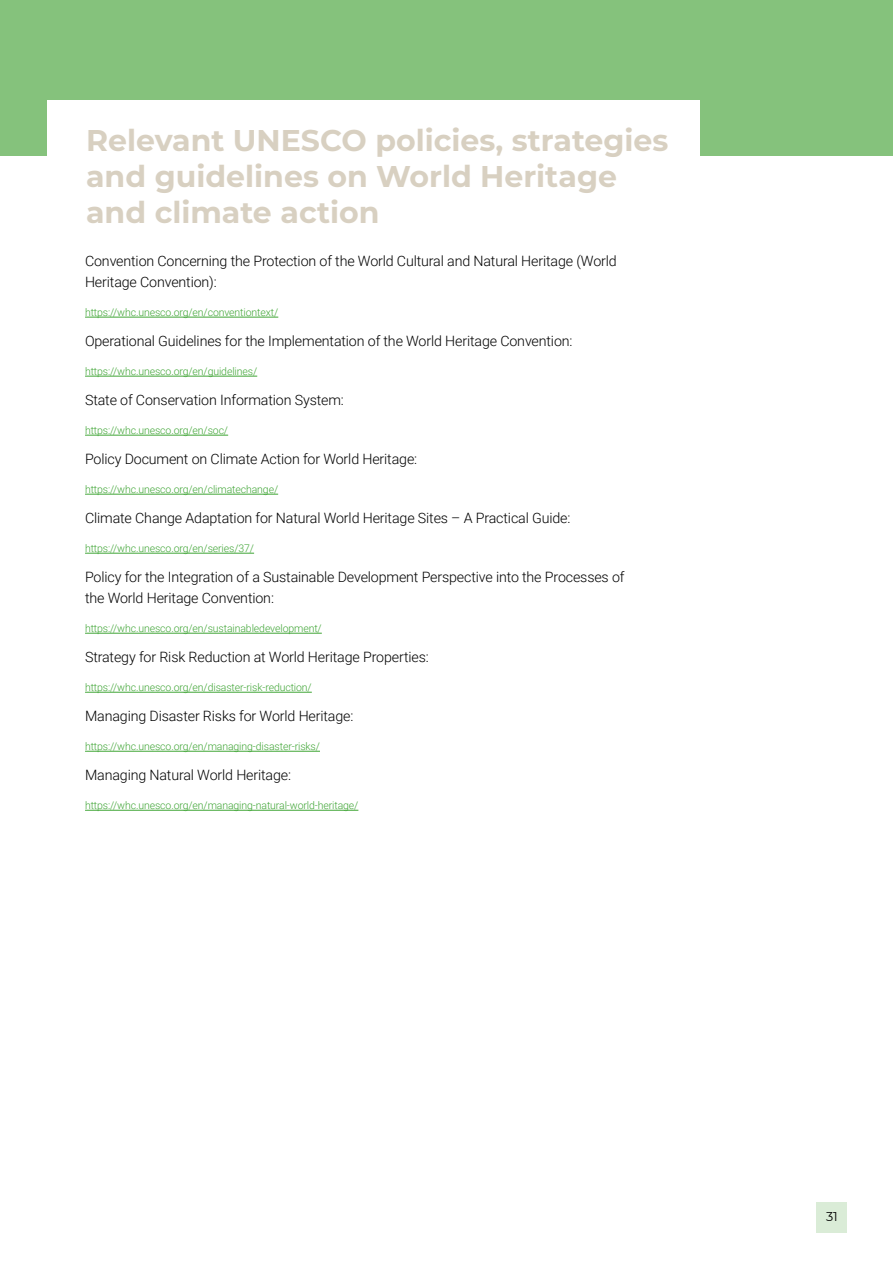
<style>
.page{position:relative;width:893px;height:1263px;background:#fff}
.page>*{position:absolute;margin:0;border:0;box-sizing:border-box;transform-origin:0 0}
.t1{font:700 30px/36px "Montserrat";color:#d8d0c1}
.t2{font:300 14.25px/21px "Roboto";letter-spacing:-.01em;color:#000}
.t3{font:12.75px "Montserrat";color:#000}
.t4{font:300 10.5px "Roboto";letter-spacing:-.01em;color:#3fa535}
</style>
<div class="page">
<div style="left:816px;top:1202px;width:30px;height:30px;background:#daecd7"></div>
<hr style="left:85px;top:317px;width:193px;height:1px;background:#3fa535">
<hr style="left:85px;top:376px;width:172px;height:1px;background:#3fa535">
<hr style="left:85px;top:435px;width:143px;height:1px;background:#3fa535">
<hr style="left:85px;top:494px;width:193px;height:1px;background:#3fa535">
<hr style="left:85px;top:553px;width:169px;height:1px;background:#3fa535">
<hr style="left:85px;top:633px;width:237px;height:1px;background:#3fa535">
<hr style="left:85px;top:692px;width:227px;height:1px;background:#3fa535">
<hr style="left:85px;top:751px;width:235px;height:1px;background:#3fa535">
<hr style="left:85px;top:810px;width:273px;height:1px;background:#3fa535">
<div style="left:0;top:0;width:893px;height:156px;background:#85c27c"></div>
<div style="left:47px;top:100px;width:652px;height:65px;background:#fff"></div>
<h1 class="t1" style="left:86px;top:121px;width:584px">Relevant UNESCO policies, strategies and guidelines on World Heritage and climate action</h1>
<p class="t2" style="left:85px;top:250px;width:533px">Convention Concerning the Protection of the World Cultural and Natural Heritage (World<br>Heritage Convention):</p>
<p class="t4" style="left:85px;top:305px;width:195px">https://whc.unesco.org/en/conventiontext/</p>
<p class="t2" style="left:85px;top:330px;width:489px">Operational Guidelines for the Implementation of the World Heritage Convention:</p>
<p class="t4" style="left:85px;top:364px;width:174px">https://whc.unesco.org/en/guidelines/</p>
<p class="t2" style="left:85px;top:389px;width:260px">State of Conservation Information System:</p>
<p class="t4" style="left:85px;top:423px;width:145px">https://whc.unesco.org/en/soc/</p>
<p class="t2" style="left:85px;top:448px;width:334px">Policy Document on Climate Action for World Heritage:</p>
<p class="t4" style="left:85px;top:482px;width:195px">https://whc.unesco.org/en/climatechange/</p>
<p class="t2" style="left:85px;top:507px;width:487px">Climate Change Adaptation for Natural World Heritage Sites – A Practical Guide:</p>
<p class="t4" style="left:85px;top:541px;width:171px">https://whc.unesco.org/en/series/37/</p>
<p class="t2" style="left:85px;top:566px;width:541px">Policy for the Integration of a Sustainable Development Perspective into the Processes of the World Heritage Convention:</p>
<p class="t4" style="left:85px;top:621px;width:238px">https://whc.unesco.org/en/sustainabledevelopment/</p>
<p class="t2" style="left:85px;top:646px;width:345px">Strategy for Risk Reduction at World Heritage Properties:</p>
<p class="t4" style="left:85px;top:680px;width:228px">https://whc.unesco.org/en/disaster-risk-reduction/</p>
<p class="t2" style="left:85px;top:705px;width:270px">Managing Disaster Risks for World Heritage:</p>
<p class="t4" style="left:85px;top:739px;width:236px">https://whc.unesco.org/en/managing-disaster-risks/</p>
<p class="t2" style="left:85px;top:764px;width:208px">Managing Natural World Heritage:</p>
<p class="t4" style="left:85px;top:798px;width:275px">https://whc.unesco.org/en/managing-natural-world-heritage/</p>
<p class="t3" style="left:826px;top:1208px;width:13px">31</p>
</div>
